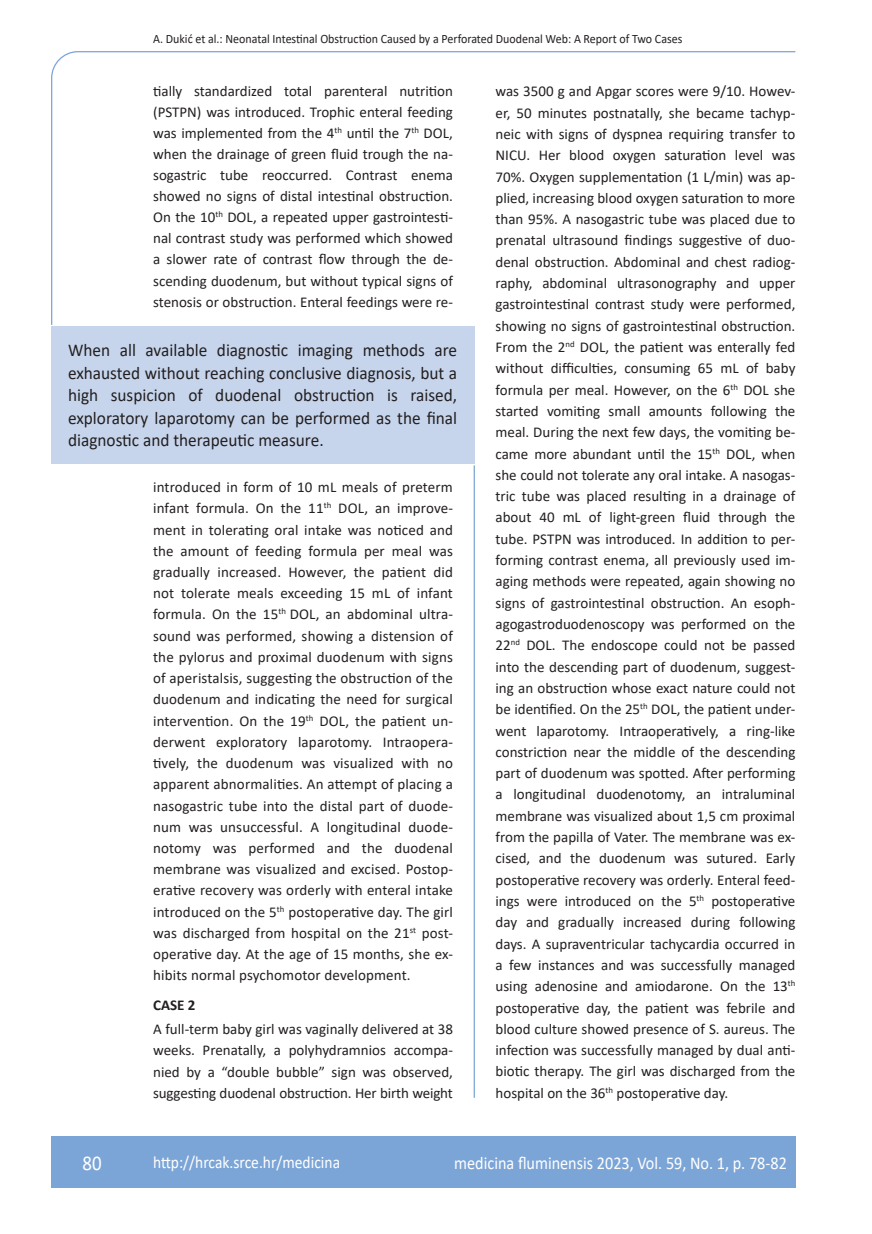
<style>
.page{position:relative;width:872px;height:1234px;background:#fff}
.page>*{position:absolute;margin:0;border:0;box-sizing:border-box;transform-origin:0 0}
.t1{font:21px "Calibri";color:#fff;scale:.9 1}
.t2{font:18px/22.5px "Calibri";color:#231f20;text-align:justify;scale:.96 1}
.t3{font:18px "Calibri";color:#fff;scale:.9 1}
.t4{font:17.25px "Calibri";color:#fff;scale:.9 1}
.t5{font:15px/21.3px "Calibri";color:#231f20;text-align:justify}
.t6{font:700 15px "Calibri";color:#231f20}
.t7{font:12.75px "Calibri";color:#231f20;scale:.94 1}
</style>
<div class="page">
<svg style="left:51px;top:51px;width:745px;height:274px"></svg>
<hr style="left:473px;top:465px;width:2px;height:632px;background:#7ca5d7">
<div style="left:51px;top:1135px;width:744px;height:51px;background:#7ca5d7"></div>
<div style="left:51px;top:325px;width:423px;height:138px;background:#c6d5ec"></div>
<p class="t7" style="left:153px;top:29px;width:564px">A. Dukić et al.: Neonatal Intestinal Obstruction Caused by a Perforated Duodenal Web: A Report of Two Cases</p>
<p class="t5" style="left:153px;top:80px;width:301px">tially standardized total parenteral nutrition (PSTPN) was introduced. Trophic enteral feeding was implemented from the 4<sup>th</sup> until the 7<sup>th</sup> DOL, when the drainage of green fluid trough the na&shy;sogastric tube reoccurred. Contrast enema showed no signs of distal intestinal obstruction.<br>On the 10<sup>th</sup> DOL, a repeated upper gastrointesti&shy;nal contrast study was performed which showed a slower rate of contrast flow through the de&shy;scending duodenum, but without typical signs of stenosis or obstruction. Enteral feedings were re-</p>
<p class="t5" style="left:495px;top:80px;width:301px">was 3500 g and Apgar scores were 9/10. Howev&shy;er, 50 minutes postnatally, she became tachyp&shy;neic with signs of dyspnea requiring transfer to NICU. Her blood oxygen saturation level was 70%. Oxygen supplementation (1 L/min) was ap&shy;plied, increasing blood oxygen saturation to more than 95%. A nasogastric tube was placed due to prenatal ultrasound findings suggestive of duo&shy;denal obstruction. Abdominal and chest radiog&shy;raphy, abdominal ultrasonography and upper gastrointestinal contrast study were performed, showing no signs of gastrointestinal obstruction.<br>From the 2<sup>nd</sup> DOL, the patient was enterally fed without difficulties, consuming 65 mL of baby formula per meal. However, on the 6<sup>th</sup> DOL she started vomiting small amounts following the meal. During the next few days, the vomiting be&shy;came more abundant until the 15<sup>th</sup> DOL, when she could not tolerate any oral intake. A nasogas&shy;tric tube was placed resulting in a drainage of about 40 mL of light-green fluid through the tube. PSTPN was introduced. In addition to per&shy;forming contrast enema, all previously used im&shy;aging methods were repeated, again showing no signs of gastrointestinal obstruction. An esoph&shy;agogastroduodenoscopy was performed on the 22<sup>nd</sup> DOL. The endoscope could not be passed into the descending part of duodenum, suggest&shy;ing an obstruction whose exact nature could not be identified. On the 25<sup>th</sup> DOL, the patient under&shy;went laparotomy. Intraoperatively, a ring-like constriction near the middle of the descending part of duodenum was spotted. After performing a longitudinal duodenotomy, an intraluminal membrane was visualized about 1,5 cm proximal from the papilla of Vater. The membrane was ex&shy;cised, and the duodenum was sutured. Early postoperative recovery was orderly. Enteral feed&shy;ings were introduced on the 5<sup>th</sup> postoperative day and gradually increased during following days. A supraventricular tachycardia occurred in a few instances and was successfully managed using adenosine and amiodarone. On the 13<sup>th </sup>postoperative day, the patient was febrile and blood culture showed presence of S. aureus. The infection was successfully managed by dual anti&shy;biotic therapy. The girl was discharged from the hospital on the 36<sup>th</sup> postoperative day.</p>
<p class="t2" style="left:68px;top:338px;width:407px">When all available diagnostic imaging methods are exhausted without reaching conclusive diagnosis, but a high suspicion of duodenal obstruction is raised, exploratory laparotomy can be performed as the final diagnostic and therapeutic measure.</p>
<p class="t5" style="left:153px;top:476px;width:301px">introduced in form of 10 mL meals of preterm infant formula. On the 11<sup>th</sup> DOL, an improve&shy;ment in tolerating oral intake was noticed and the amount of feeding formula per meal was gradually increased. However, the patient did not tolerate meals exceeding 15 mL of infant formula. On the 15<sup>th</sup> DOL, an abdominal ultra&shy;sound was performed, showing a distension of the pylorus and proximal duodenum with signs of aperistalsis, suggesting the obstruction of the duodenum and indicating the need for surgical intervention. On the 19<sup>th</sup> DOL, the patient un&shy;derwent exploratory laparotomy. Intraopera&shy;tively, the duodenum was visualized with no apparent abnormalities. An attempt of placing a nasogastric tube into the distal part of duode&shy;num was unsuccessful. A longitudinal duode&shy;notomy was performed and the duodenal membrane was visualized and excised. Postop&shy;erative recovery was orderly with enteral intake introduced on the 5<sup>th</sup> postoperative day. The girl was discharged from hospital on the 21<sup>st</sup> post&shy;operative day. At the age of 15 months, she ex&shy;hibits normal psychomotor development.</p>
<p class="t6" style="left:153px;top:994px;width:44px">CASE 2</p>
<p class="t5" style="left:153px;top:1017px;width:301px">A full-term baby girl was vaginally delivered at 38 weeks. Prenatally, a polyhydramnios accompa&shy;nied by a “double bubble” sign was observed, suggesting duodenal obstruction. Her birth weight</p>
<h1 class="t1" style="left:82px;top:1147px;width:23px">80</h1>
<p class="t4" style="left:153px;top:1149px;width:209px">http://hrcak.srce.hr/medicina</p>
<p class="t3" style="left:454px;top:1149px;width:371px">medicina fluminensis 2023, Vol. 59, No. 1, p. 78-82</p>
</div>
